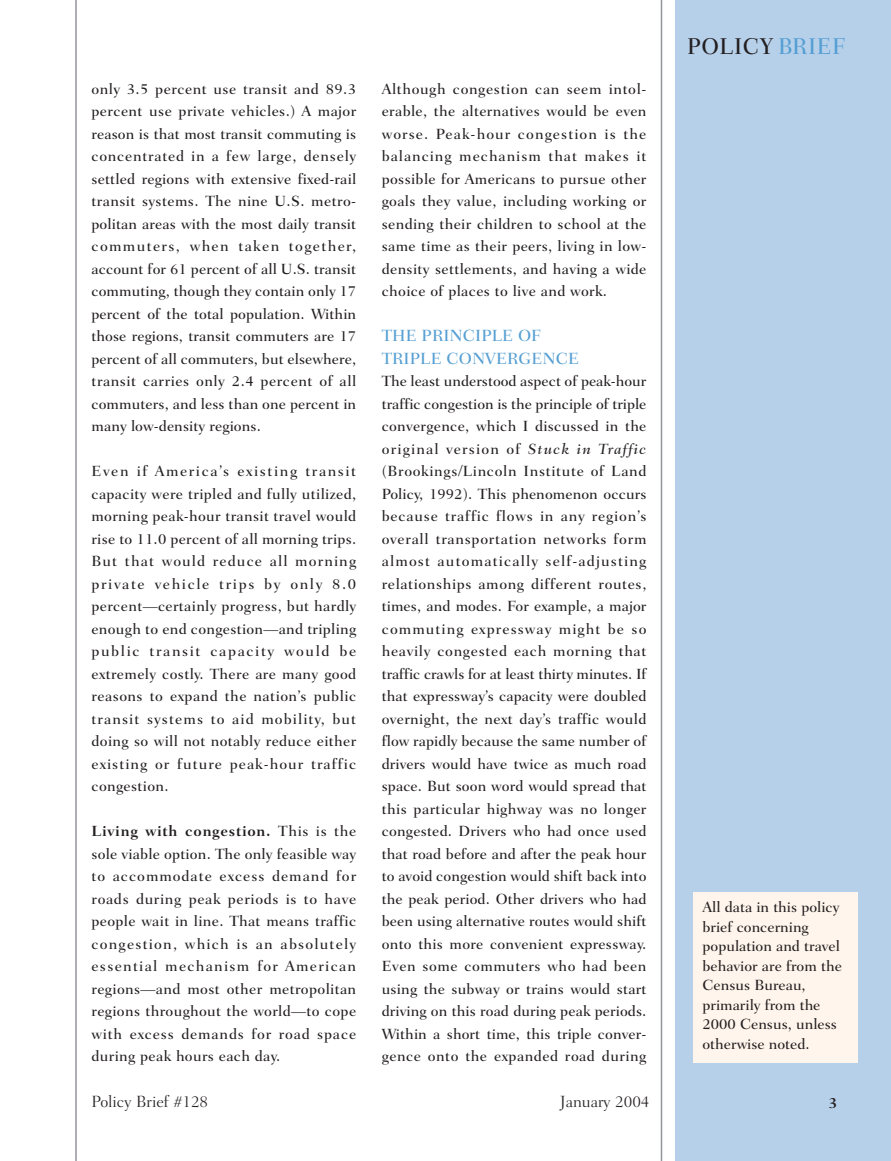
<style>
.page{position:relative;width:891px;height:1161px;background:#fff}
.page>*{position:absolute;margin:0;border:0;box-sizing:border-box;transform-origin:0 0}
.t1{font:500 23.25px "Fairfield LH";letter-spacing:.03em;color:#231f20;scale:.95 1}
.t2{font:500 16.5px/22.5px "Fairfield LH";letter-spacing:.005em;color:#559fd3}
.t3{font:300 16.5px "Fairfield LH";color:#231f20}
.t4{font:500 15px/22.5px "Fairfield LH";letter-spacing:.005em;color:#231f20;text-align:justify}
.t5{font:700 15px "Fairfield LH";color:#231f20}
.s1{font-weight:700}
.s2{font-style:italic}
.s3{color:#559fd3}
</style>
<div class="page">
<div style="left:675px;top:0;width:216px;height:1161px;background:#b7d0ea"></div>
<hr style="left:661px;top:0;width:1px;height:1161px;background:#939598">
<hr style="left:75px;top:0;width:2px;height:1161px;background:#939598">
<div style="left:694px;top:892px;width:164px;height:171px;background:#fff5ec"></div>
<p class="t4" style="left:92px;top:79px;width:266px">only 3.5 percent use transit and 89.3 percent use private vehicles.) A major reason is that most transit commuting is concentrated in a few large, densely settled regions with extensive fixed-rail transit systems. The nine U.S. metro&shy;politan areas with the most daily transit commuters, when taken together, account for 61 percent of all U.S. transit commuting, though they contain only 17 percent of the total population. Within those regions, transit commuters are 17 percent of all commuters, but elsewhere, transit carries only 2.4 percent of all commuters, and less than one percent in many low-density regions.</p>
<p class="t4" style="left:92px;top:461px;width:266px">Even if America’s existing transit capacity were tripled and fully utilized, morning peak-hour transit travel would rise to 11.0 percent of all morning trips.<br>But that would reduce all morning private vehicle trips by only 8.0 percent—certainly progress, but hardly enough to end congestion—and tripling public transit capacity would be extremely costly. There are many good reasons to expand the nation’s public transit systems to aid mobility, but doing so will not notably reduce either existing or future peak-hour traffic congestion.</p>
<p class="t4" style="left:92px;top:821px;width:266px"><span class="s1">Living with congestion.</span> This is the sole viable option. The only feasible way to accommodate excess demand for roads during peak periods is to have people wait in line. That means traffic congestion, which is an absolutely essential mechanism for American regions—and most other metropolitan regions throughout the world—to cope with excess demands for road space during peak hours each day.</p>
<p class="t4" style="left:382px;top:79px;width:266px">Although congestion can seem intol&shy;erable, the alternatives would be even worse. Peak-hour congestion is the balancing mechanism that makes it possible for Americans to pursue other goals they value, including working or sending their children to school at the same time as their peers, living in low&shy;density settlements, and having a wide choice of places to live and work.</p>
<p class="t2" style="left:382px;top:326px;width:199px">THE PRINCIPLE OF<br>TRIPLE CONVERGENCE</p>
<p class="t4" style="left:382px;top:371px;width:266px">The least understood aspect of peak-hour traffic congestion is the principle of triple convergence, which I discussed in the original version of <span class="s2">Stuck in Traffic </span>(Brookings/Lincoln Institute of Land Policy, 1992). This phenomenon occurs because traffic flows in any region’s overall transportation networks form almost automatically self-adjusting relationships among different routes, times, and modes. For example, a major commuting expressway might be so heavily congested each morning that traffic crawls for at least thirty minutes. If that expressway’s capacity were doubled overnight, the next day’s traffic would flow rapidly because the same number of drivers would have twice as much road space. But soon word would spread that this particular highway was no longer congested. Drivers who had once used that road before and after the peak hour to avoid congestion would shift back into the peak period. Other drivers who had been using alternative routes would shift onto this more convenient expressway.<br>Even some commuters who had been using the subway or trains would start driving on this road during peak periods.<br>Within a short time, this triple conver&shy;gence onto the expanded road during</p>
<h1 class="t1" style="left:687px;top:36px;width:168px">POLICY <span class="s3">BRIEF</span></h1>
<p class="t4" style="left:703px;top:899px;width:141px;line-height:19.5px;text-align:left">All data in this policy brief concerning population and travel behavior are from the<br>Census Bureau, primarily from the<br>2000 Census, unless otherwise noted.</p>
<p class="t3" style="left:92px;top:1095px;width:118px">Policy Brief #128</p>
<p class="t3" style="left:560px;top:1095px;width:91px">January 2004</p>
<p class="t5" style="left:828px;top:1096px;width:10px">3</p>
</div>
